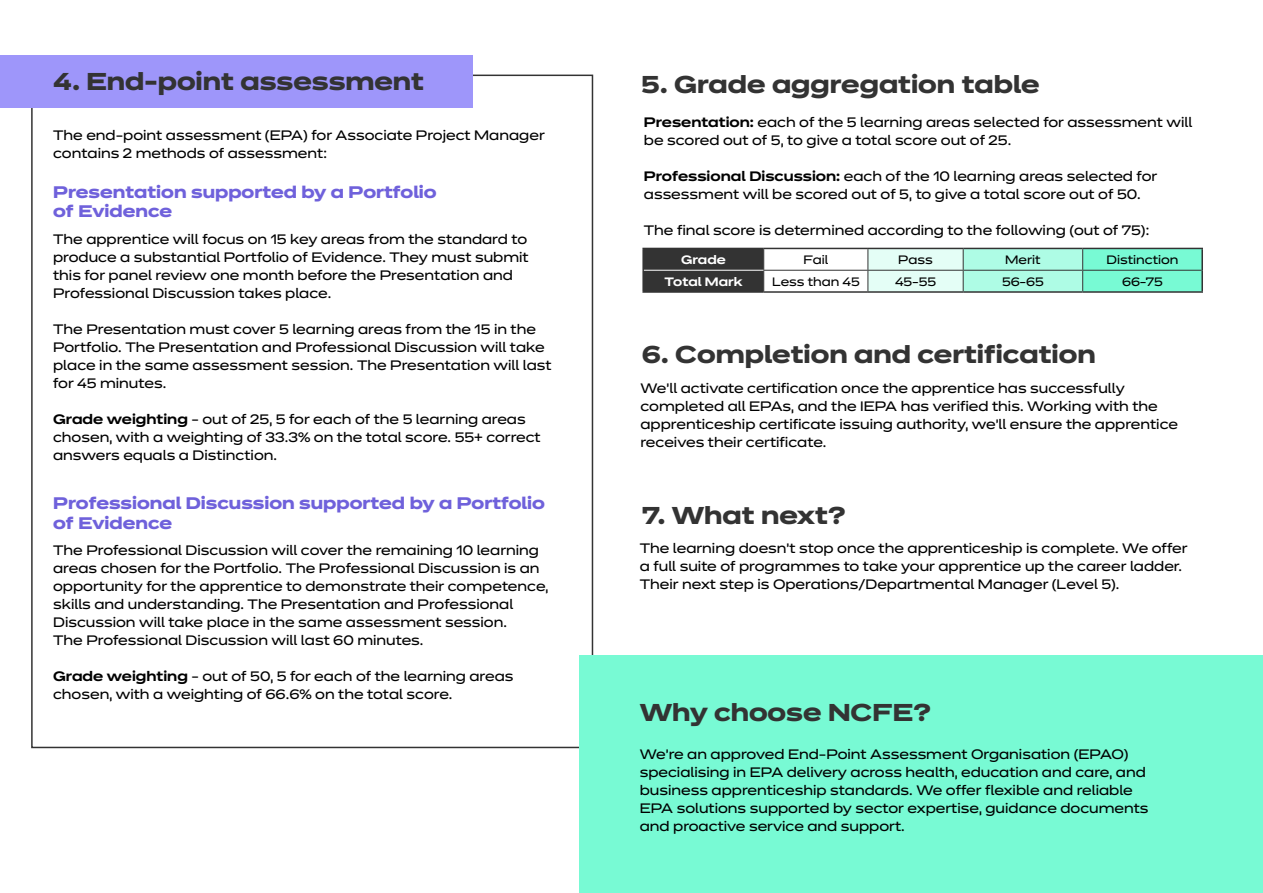
<style>
.page{position:relative;width:1263px;height:893px;background:#fff}
.page>*{position:absolute;margin:0;border:0;box-sizing:border-box;transform-origin:0 0}
.t1{font:700 24px "Dinamit";color:#333}
.t2{font:700 16.5px/19.8px "Dinamit";color:#6f61db}
.t3{font:13.5px/18px "Dinamit";color:#000}
.t4{font:12px "Dinamit";color:#000}
.t5{font:600 12px "Dinamit";color:#fff}
.s1{font-weight:600}
</style>
<div class="page">
<div style="left:0;top:56px;width:472px;height:52px;background:#9e96fa"></div>
<div style="left:579px;top:656px;width:684px;height:237px;background:#78fad4"></div>
<svg style="left:644px;top:249px;width:557px;height:42px"></svg>
<hr style="left:642px;top:248px;width:122px;height:1px;background:#333">
<hr style="left:642px;top:249px;width:2px;height:21px;background:#333">
<hr style="left:642px;top:270px;width:2px;height:21px;background:#333">
<hr style="left:642px;top:291px;width:122px;height:2px;background:#333">
<hr style="left:764px;top:248px;width:104px;height:1px;background:#333">
<hr style="left:868px;top:248px;width:95px;height:1px;background:#333">
<hr style="left:963px;top:248px;width:120px;height:1px;background:#333">
<hr style="left:1083px;top:248px;width:120px;height:1px;background:#333">
<hr style="left:1201px;top:249px;width:2px;height:21px;background:#333">
<hr style="left:1201px;top:270px;width:2px;height:21px;background:#333">
<hr style="left:764px;top:291px;width:104px;height:2px;background:#333">
<hr style="left:868px;top:291px;width:95px;height:2px;background:#333">
<hr style="left:963px;top:291px;width:120px;height:2px;background:#333">
<hr style="left:1083px;top:291px;width:120px;height:2px;background:#333">
<hr style="left:644px;top:270px;width:119px;height:1px;background:#fff">
<h1 class="t1" style="left:53px;top:61px;width:372px">4. End-point assessment</h1>
<p class="t3" style="left:53px;top:124px;width:493px">The end-point assessment (EPA) for Associate Project Manager contains 2 methods of assessment:</p>
<p class="t2" style="left:53px;top:180px;width:385px">Presentation supported by a Portfolio of Evidence</p>
<p class="t3" style="left:53px;top:228px;width:477px">The apprentice will focus on 15 key areas from the standard to produce a substantial Portfolio of Evidence. They must submit this for panel review one month before the Presentation and Professional Discussion takes place.</p>
<p class="t3" style="left:53px;top:318px;width:500px">The Presentation must cover 5 learning areas from the 15 in the Portfolio. The Presentation and Professional Discussion will take place in the same assessment session. The Presentation will last for 45 minutes.</p>
<p class="t3" style="left:53px;top:408px;width:489px"><span class="s1">Grade weighting</span> - out of 25, 5 for each of the 5 learning areas chosen, with a weighting of 33.3% on the total score. 55+ correct answers equals a Distinction.</p>
<p class="t2" style="left:53px;top:491px;width:493px">Professional Discussion supported by a Portfolio of Evidence</p>
<p class="t3" style="left:53px;top:540px;width:497px">The Professional Discussion will cover the remaining 10 learning areas chosen for the Portfolio. The Professional Discussion is an opportunity for the apprentice to demonstrate their competence, skills and understanding. The Presentation and Professional Discussion will take place in the same assessment session.<br>The Professional Discussion will last 60 minutes.</p>
<p class="t3" style="left:53px;top:666px;width:462px"><span class="s1">Grade weighting</span> - out of 50, 5 for each of the learning areas chosen, with a weighting of 66.6% on the total score.</p>
<h1 class="t1" style="left:641px;top:64px;width:400px">5. Grade aggregation table</h1>
<p class="t3" style="left:644px;top:111px;width:550px"><span class="s1">Presentation:</span> each of the 5 learning areas selected for assessment will be scored out of 5, to give a total score out of 25.</p>
<p class="t3" style="left:644px;top:165px;width:515px"><span class="s1">Professional Discussion:</span> each of the 10 learning areas selected for assessment will be scored out of 5, to give a total score out of 50.</p>
<p class="t3" style="left:644px;top:219px;width:507px">The final score is determined according to the following (out of 75):</p>
<p class="t5" style="left:681px;top:249px;width:46px">Grade</p>
<p class="t4" style="left:803px;top:250px;width:26px">Fail</p>
<p class="t4" style="left:898px;top:250px;width:36px">Pass</p>
<p class="t4" style="left:1005px;top:250px;width:37px">Merit</p>
<p class="t4" style="left:1106px;top:250px;width:73px">Distinction</p>
<p class="t5" style="left:665px;top:271px;width:79px">Total Mark</p>
<p class="t4" style="left:772px;top:272px;width:89px">Less than 45</p>
<p class="t4" style="left:895px;top:271px;width:43px">45-55</p>
<p class="t4" style="left:1002px;top:271px;width:43px">56-65</p>
<p class="t4" style="left:1122px;top:271px;width:42px">66-75</p>
<h1 class="t1" style="left:642px;top:333px;width:455px">6. Completion and certification</h1>
<p class="t3" style="left:640px;top:378px;width:539px">We’ll activate certification once the apprentice has successfully completed all EPAs, and the IEPA has verified this. Working with the apprenticeship certificate issuing authority, we’ll ensure the apprentice receives their certificate.</p>
<h1 class="t1" style="left:642px;top:495px;width:205px">7. What next?</h1>
<p class="t3" style="left:640px;top:537px;width:549px">The learning doesn’t stop once the apprenticeship is complete. We offer a full suite of programmes to take your apprentice up the career ladder.<br>Their next step is Operations/Departmental Manager (Level 5).</p>
<h1 class="t1" style="left:640px;top:692px;width:293px">Why choose NCFE?</h1>
<p class="t3" style="left:640px;top:743px;width:510px">We’re an approved End-Point Assessment Organisation (EPAO) specialising in EPA delivery across health, education and care, and business apprenticeship standards. We offer flexible and reliable EPA solutions supported by sector expertise, guidance documents and proactive service and support.</p>
</div>
